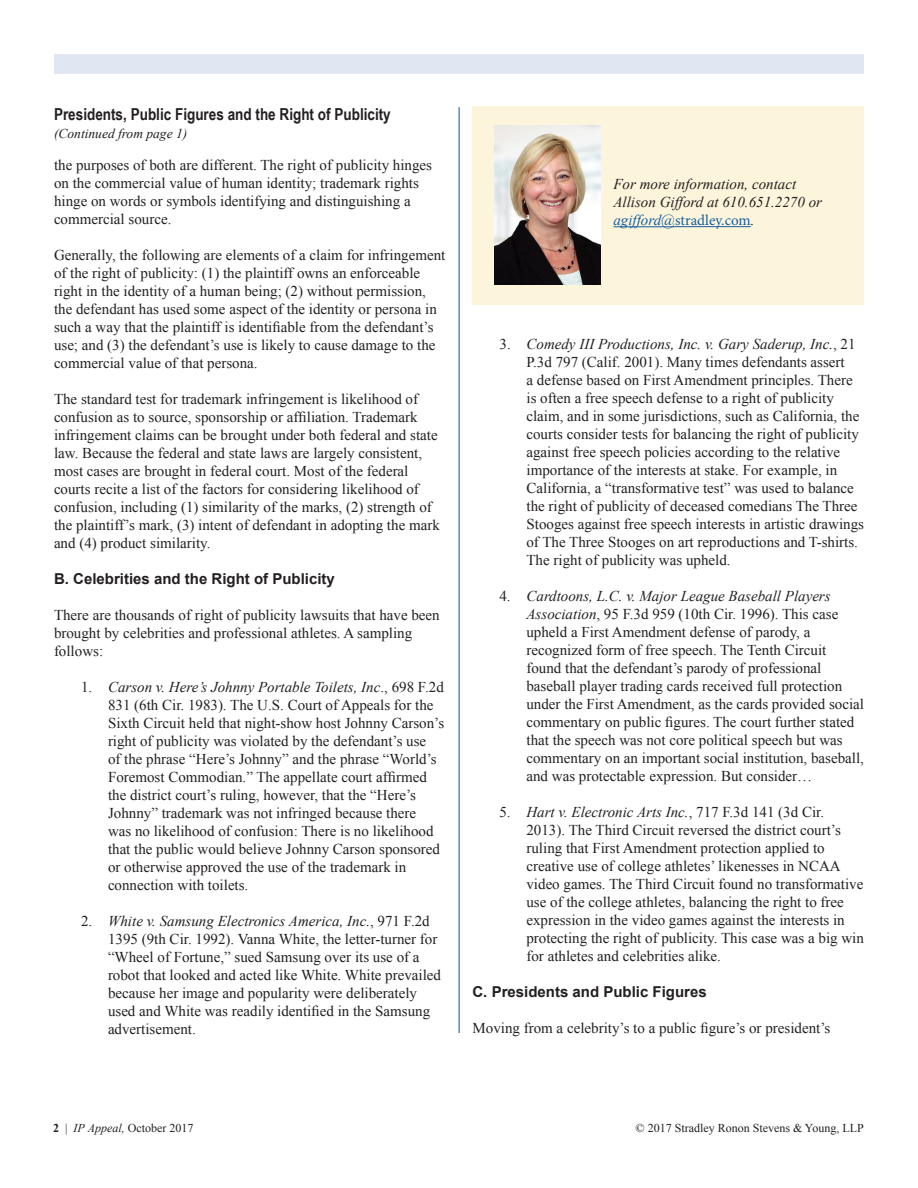
<style>
.page{position:relative;width:918px;height:1188px;background:#fff}
.page>*{position:absolute;margin:0;border:0;box-sizing:border-box;transform-origin:0 0}
.t1{font:700 16.5px "Arial Narrow";color:#231f20}
.t2{font:15px/18px "Times New Roman";color:#231f20}
.t3{font:700 15px "Arial";color:#231f20}
.t4{font:italic 15px/18px "Times New Roman";color:#231f20}
.t5{font:15px "Minion Pro";color:#175d9e}
.t6{font:italic 13.5px "Times New Roman";color:#231f20}
.t7{font:12px "Times New Roman";color:#231f20}
.s1{font-style:italic}
.s2{font-family:"Times New Roman";font-style:italic}
.s3{font-family:"Times New Roman";font-style:italic;color:#231f20}
.s4{font-weight:700}
</style>
<div class="page">
<div style="left:54px;top:54px;width:810px;height:19px;background:#e0e6f2"></div>
<div style="left:472px;top:106px;width:392px;height:199px;background:#fcf5db"></div>
<hr style="left:613px;top:226px;width:62px;height:1px;background:#175d9e">
<hr style="left:675px;top:226px;width:76px;height:1px;background:#175d9e">
<img style="left:495px;top:125px;width:106px;height:159px">
<hr style="left:459px;top:107px;width:1px;height:926px;background:#005594">
<p class="t1" style="left:54px;top:102px;width:338px">Presidents, Public Figures and the Right of Publicity</p>
<p class="t6" style="left:54px;top:124px;width:135px">(Continued from page 1)</p>
<p class="t2" style="left:54px;top:156px;width:380px">the purposes of both are different. The right of publicity hinges on the commercial value of human identity; trademark rights hinge on words or symbols identifying and distinguishing a commercial source.</p>
<p class="t2" style="left:54px;top:246px;width:393px">Generally, the following are elements of a claim for infringement of the right of publicity: (1) the plaintiff owns an enforceable right in the identity of a human being; (2) without permission, the defendant has used some aspect of the identity or persona in such a way that the plaintiff is identifiable from the defendant’s use; and (3) the defendant’s use is likely to cause damage to the commercial value of that persona.</p>
<p class="t2" style="left:54px;top:390px;width:387px">The standard test for trademark infringement is likelihood of confusion as to source, sponsorship or affiliation. Trademark infringement claims can be brought under both federal and state law. Because the federal and state laws are largely consistent, most cases are brought in federal court. Most of the federal courts recite a list of the factors for considering likelihood of confusion, including (1) similarity of the marks, (2) strength of the plaintiff’s mark, (3) intent of defendant in adopting the mark and (4) product similarity.</p>
<p class="t3" style="left:54px;top:569px;width:282px">B. Celebrities and the Right of Publicity</p>
<p class="t2" style="left:54px;top:606px;width:387px">There are thousands of right of publicity lawsuits that have been brought by celebrities and professional athletes. A sampling follows:</p>
<p class="t2" style="left:108px;top:678px;width:338px;text-indent:-27px">1. <span class="s1">Carson v. Here’s Johnny Portable Toilets, Inc</span>., 698 F.2d 831 (6th Cir. 1983). The U.S. Court of Appeals for the Sixth Circuit held that night-show host Johnny Carson’s right of publicity was violated by the defendant’s use<br>of the phrase “Here’s Johnny” and the phrase “World’s Foremost Commodian.” The appellate court affirmed the district court’s ruling, however, that the “Here’s Johnny” trademark was not infringed because there<br>was no likelihood of confusion: There is no likelihood that the public would believe Johnny Carson sponsored or otherwise approved the use of the trademark in connection with toilets.</p>
<p class="t2" style="left:108px;top:912px;width:335px;text-indent:-27px">2. <span class="s1">White v. Samsung Electronics America, Inc.</span>, 971 F.2d 1395 (9th Cir. 1992). Vanna White, the letter-turner for “Wheel of Fortune,” sued Samsung over its use of a robot that looked and acted like White. White prevailed because her image and popularity were deliberately used and White was readily identified in the Samsung advertisement.</p>
<p class="t4" style="left:613px;top:175px;width:210px">For more information, contact<br>Allison Gifford at 610.651.2270 or</p>
<p class="t5" style="left:613px;top:210px;width:143px"><span class="s2">agifford@</span>stradley.com<span class="s3">.</span></p>
<p class="t2" style="left:526px;top:334px;width:339px;text-indent:-27px">3. <span class="s1">Comedy III Productions, Inc. v. Gary Saderup, Inc.</span>, 21<br>P.3d 797 (Calif. 2001). Many times defendants assert<br>a defense based on First Amendment principles. There is often a free speech defense to a right of publicity claim, and in some jurisdictions, such as California, the courts consider tests for balancing the right of publicity against free speech policies according to the relative importance of the interests at stake. For example, in California, a “transformative test” was used to balance the right of publicity of deceased comedians The Three Stooges against free speech interests in artistic drawings of The Three Stooges on art reproductions and T-shirts.<br>The right of publicity was upheld.</p>
<p class="t2" style="left:526px;top:586px;width:339px;text-indent:-27px">4. <span class="s1">Cardtoons, L.C. v. Major League Baseball Players Association</span>, 95 F.3d 959 (10th Cir. 1996). This case upheld a First Amendment defense of parody, a recognized form of free speech. The Tenth Circuit found that the defendant’s parody of professional baseball player trading cards received full protection under the First Amendment, as the cards provided social commentary on public figures. The court further stated that the speech was not core political speech but was commentary on an important social institution, baseball, and was protectable expression. But consider…</p>
<p class="t2" style="left:526px;top:802px;width:339px;text-indent:-27px">5. <span class="s1">Hart v. Electronic Arts Inc.</span>, 717 F.3d 141 (3d Cir.<br>2013). The Third Circuit reversed the district court’s ruling that First Amendment protection applied to creative use of college athletes’ likenesses in NCAA video games. The Third Circuit found no transformative use of the college athletes, balancing the right to free expression in the video games against the interests in protecting the right of publicity. This case was a big win for athletes and celebrities alike.</p>
<p class="t3" style="left:472px;top:981px;width:236px">C. Presidents and Public Figures</p>
<p class="t2" style="left:472px;top:1018px;width:359px">Moving from a celebrity’s to a public figure’s or president’s</p>
<p class="t7" style="left:53px;top:1120px;width:142px"><span class="s4">2</span> | <span class="s1">IP Appeal,</span> October 2017</p>
<p class="t7" style="left:636px;top:1120px;width:230px">© 2017 Stradley Ronon Stevens &amp; Young, LLP</p>
</div>
